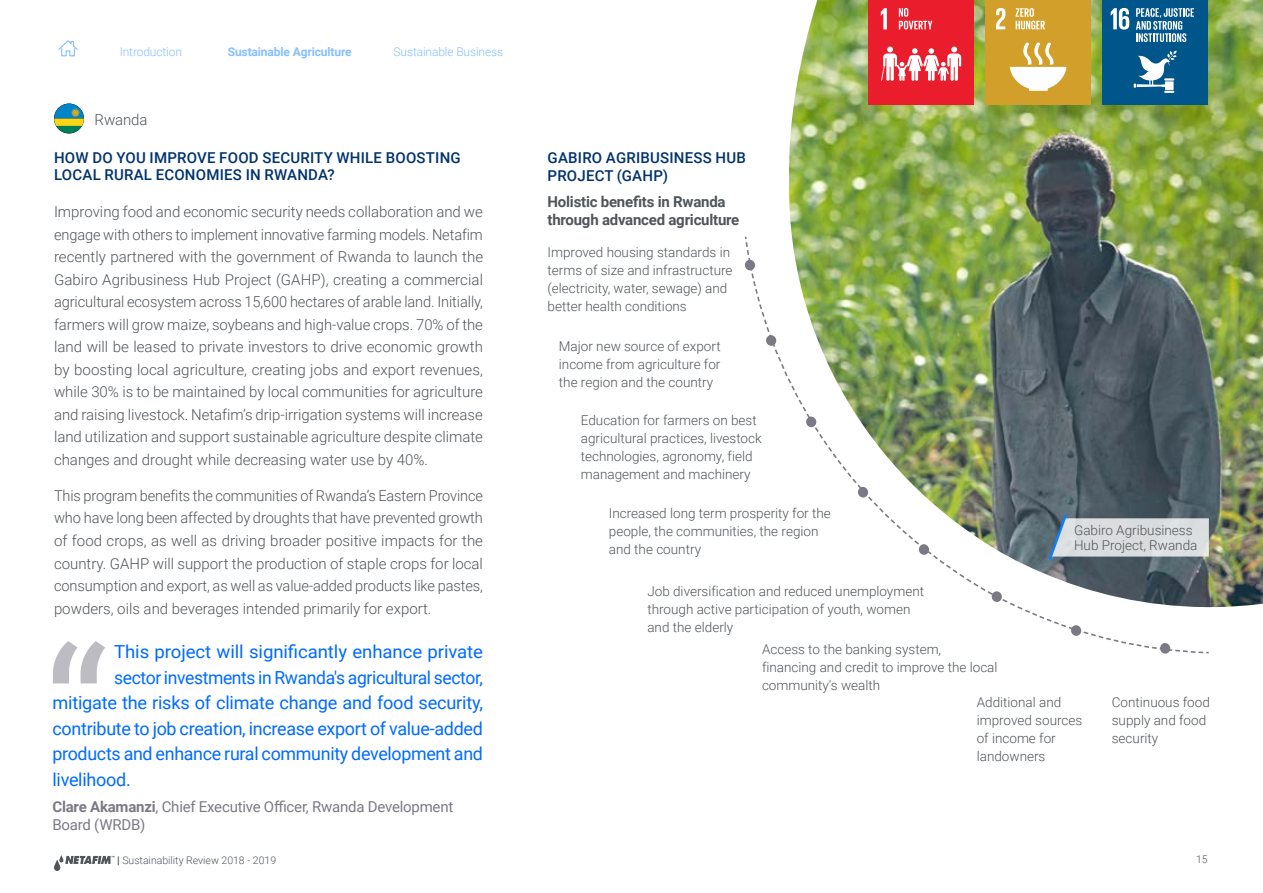
<style>
.page{position:relative;width:1263px;height:893px;background:#fff}
.page>*{position:absolute;margin:0;border:0;box-sizing:border-box;transform-origin:0 0}
.t1{font:18px "Roboto";letter-spacing:-.015em;color:#006bff}
.t2{font:300 15px/22.5px "Roboto";color:#50555a;text-align:justify}
.t3{font:500 15px/18px "Roboto";letter-spacing:.015em;color:#00336d}
.t4{font:15px/18px "Roboto";letter-spacing:-.015em;color:#7b7a84}
.t5{font:700 15px/18px "Roboto";letter-spacing:-.015em;color:#50555a}
.t6{font:300 13.5px/18px "Roboto";color:#50555a}
.t7{font:300 12px "Roboto";letter-spacing:-.01em;color:#85bfff}
.t8{font:700 12px "Roboto";letter-spacing:-.01em;color:#85bfff}
.t9{font:300 10.5px "Roboto";color:#50555a}
.s1{font-weight:700}
.s2{font-weight:900}
</style>
<div class="page">
<svg style="left:54px;top:855px;width:61px;height:16px"></svg>
<svg style="left:58px;top:40px;width:20px;height:17px"></svg>
<img style="left:789px;top:0;width:474px;height:607px">
<svg style="left:54px;top:104px;width:30px;height:29px"></svg>
<img style="left:744px;top:235px;width:466px;height:419px">
<svg style="left:53px;top:641px;width:52px;height:42px"></svg>
<div style="left:1103px;top:0;width:105px;height:104px;background:#00558a"></div>
<svg style="left:1111px;top:8px;width:18px;height:22px"></svg>
<svg style="left:1136px;top:8px;width:58px;height:34px"></svg>
<svg style="left:1134px;top:51px;width:43px;height:42px"></svg>
<div style="left:869px;top:0;width:105px;height:104px;background:#ea1d2d"></div>
<svg style="left:881px;top:8px;width:6px;height:21px"></svg>
<svg style="left:881px;top:47px;width:80px;height:34px"></svg>
<svg style="left:899px;top:8px;width:33px;height:21px"></svg>
<div style="left:986px;top:0;width:105px;height:104px;background:#d19f2a"></div>
<svg style="left:996px;top:8px;width:9px;height:21px"></svg>
<svg style="left:1010px;top:42px;width:56px;height:49px"></svg>
<svg style="left:1015px;top:8px;width:30px;height:21px"></svg>
<svg style="left:1049px;top:515px;width:160px;height:45px;background:#bdc4c9"></svg>
<p class="t7" style="left:120px;top:44px;width:64px">Introduction</p>
<p class="t8" style="left:228px;top:44px;width:126px">Sustainable Agriculture</p>
<p class="t7" style="left:394px;top:44px;width:111px">Sustainable Business</p>
<p class="t2" style="left:95px;top:108px;width:54px">Rwanda</p>
<p class="t3" style="left:54px;top:148px;width:408px;line-height:17.2px">HOW DO YOU IMPROVE FOOD SECURITY WHILE BOOSTING<br>LOCAL RURAL ECONOMIES IN RWANDA?</p>
<p class="t2" style="left:54px;top:200px;width:431px">Improving food and economic security needs collaboration and we engage with others to implement innovative farming models. Netafim recently partnered with the government of Rwanda to launch the Gabiro Agribusiness Hub Project (GAHP), creating a commercial agricultural ecosystem across 15,600 hectares of arable land. Initially, farmers will grow maize, soybeans and high-value crops. 70% of the land will be leased to private investors to drive economic growth by boosting local agriculture, creating jobs and export revenues, while 30% is to be maintained by local communities for agriculture and raising livestock. Netafim’s drip-irrigation systems will increase land utilization and support sustainable agriculture despite climate changes and drought while decreasing water use by 40%.</p>
<p class="t2" style="left:54px;top:484px;width:431px">This program benefits the communities of Rwanda’s Eastern Province who have long been affected by droughts that have prevented growth of food crops, as well as driving broader positive impacts for the country. GAHP will support the production of staple crops for local consumption and export, as well as value-added products like pastes, powders, oils and beverages intended primarily for export.</p>
<p class="t1" style="left:114px;top:639px;width:370px">This project will significantly enhance private</p>
<p class="t1" style="left:114px;top:665px;width:370px">sector investments in Rwanda′s agricultural sector,</p>
<p class="t1" style="left:52px;top:690px;width:432px">mitigate the risks of climate change and food security,</p>
<p class="t1" style="left:52px;top:716px;width:432px">contribute to job creation, increase export of value-added</p>
<p class="t1" style="left:52px;top:741px;width:432px">products and enhance rural community development and</p>
<p class="t1" style="left:52px;top:767px;width:80px">livelihood.</p>
<p class="t4" style="left:52px;top:797px;width:402px"><span class="s1">Clare Akamanzi</span>, Chief Executive Officer, Rwanda Development<br>Board (WRDB)</p>
<p class="t3" style="left:548px;top:148px;width:200px">GABIRO AGRIBUSINESS HUB<br>PROJECT (GAHP)</p>
<p class="t5" style="left:548px;top:192px;width:193px">Holistic benefits in Rwanda through advanced agriculture</p>
<p class="t6" style="left:548px;top:243px;width:186px">Improved housing standards in terms of size and infrastructure (electricity, water, sewage) and better health conditions</p>
<p class="t6" style="left:559px;top:336px;width:163px;text-align:justify">Major new source of export income from agriculture for the region and the country</p>
<p class="t6" style="left:581px;top:410px;width:182px">Education for farmers on best agricultural practices, livestock technologies, agronomy, field management and machinery</p>
<p class="t6" style="left:609px;top:504px;width:223px">Increased long term prosperity for the people, the communities, the region and the country</p>
<p class="t6" style="left:647px;top:582px;width:278px">Job diversification and reduced unemployment through active participation of youth, women and the elderly</p>
<p class="t6" style="left:762px;top:640px;width:237px">Access to the banking system, financing and credit to improve the local community′s wealth</p>
<p class="t6" style="left:1074px;top:522px;width:125px;line-height:15px">Gabiro Agribusiness<br>Hub Project, Rwanda</p>
<p class="t6" style="left:977px;top:693px;width:107px">Additional and improved sources of income for landowners</p>
<p class="t6" style="left:1112px;top:693px;width:100px">Continuous food supply and food security</p>
<p class="t9" style="left:117px;top:852px;width:161px"><span class="s2">|</span> Sustainability Review 2018 - 2019</p>
<p class="t9" style="left:1196px;top:852px;width:13px">15</p>
</div>
